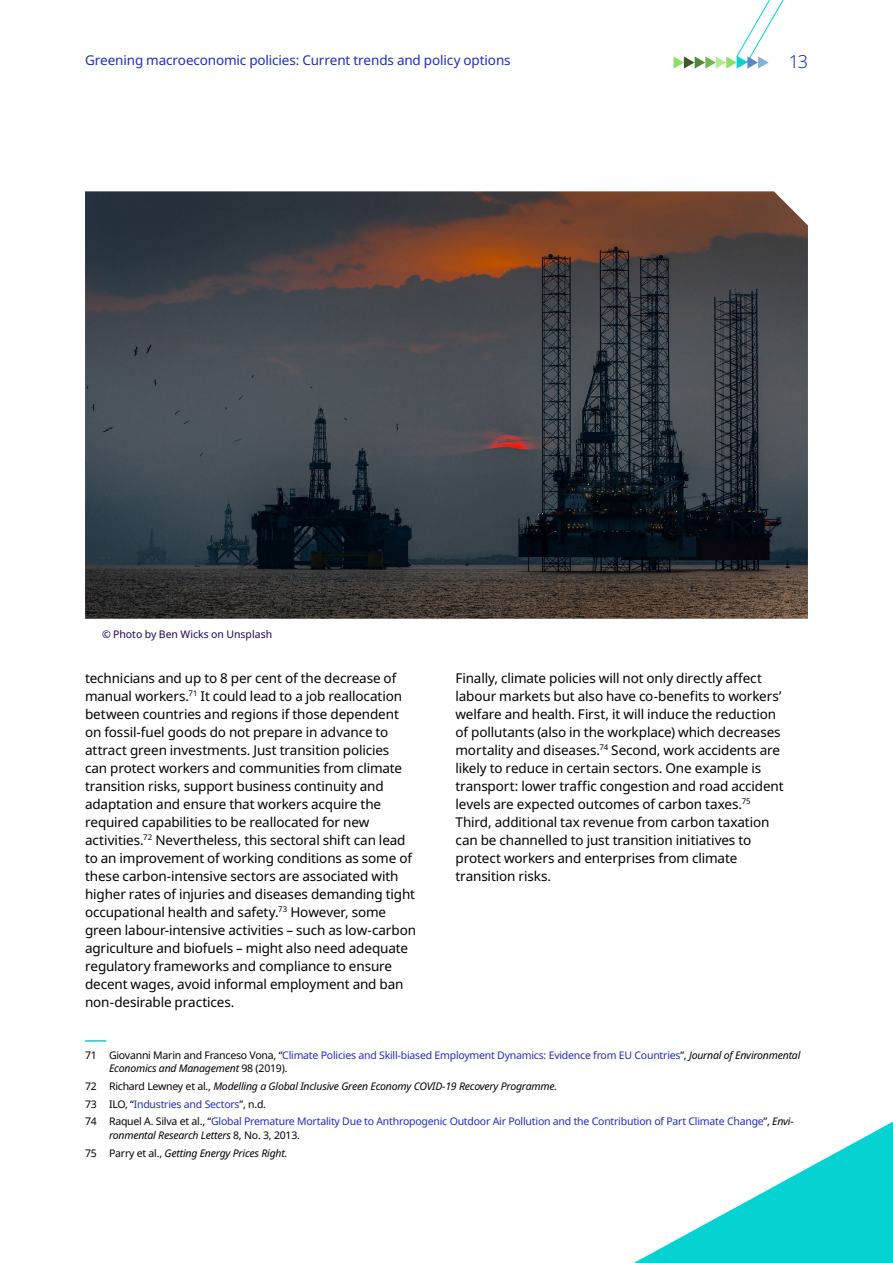
<style>
.page{position:relative;width:893px;height:1263px;background:#fff}
.page>*{position:absolute;margin:0;border:0;box-sizing:border-box;transform-origin:0 0}
.t1{font:300 18px "Noto Sans";color:#1e2dbe}
.Body{font:13.5px/18px "Noto Sans";letter-spacing:-.01em;color:#000}
.t2{font:13.5px "Noto Sans";letter-spacing:-.01em;color:#1e2dbe}
.Briefing_A4-_footnot{font:10.5px/13.5px "Noto Sans";letter-spacing:-.02em;color:#1e2dbe}
.Briefing_A4-_footnot-2{font:italic 10.5px "Noto Sans";letter-spacing:-.02em;color:#000}
.Briefing_A4-Caption{font:10.5px "Noto Sans";color:#230050}
.s1{color:#000}
.s2{font-style:italic;color:#000}
.s3{font-style:normal}
</style>
<div class="page">
<hr style="left:85px;top:1040px;width:21px;height:2px;background:#05d2d2">
<img style="left:85px;top:191px;width:723px;height:428px">
<svg style="left:673px;top:0;width:111px;height:69px"></svg>
<svg style="left:634px;top:1121px;width:259px;height:142px"></svg>
<p class="t2" style="left:85px;top:51px;width:427px">Greening macroeconomic policies: Current trends and policy options</p>
<h1 class="t1" style="left:789px;top:49px;width:21px">13</h1>
<p class="Briefing_A4-Caption" style="left:102px;top:627px;width:172px">© Photo by Ben Wicks on Unsplash</p>
<p class="Body" style="left:85px;top:669px;width:333px">technicians and up to 8 per cent of the decrease of manual workers.<sup>71</sup> It could lead to a job reallocation between countries and regions if those dependent on fossil-fuel goods do not prepare in advance to attract green investments. Just transition policies<br>can protect workers and communities from climate transition risks, support business continuity and adaptation and ensure that workers acquire the required capabilities to be reallocated for new activities.<sup>72</sup> Nevertheless, this sectoral shift can lead to an improvement of working conditions as some of these carbon-intensive sectors are associated with higher rates of injuries and diseases demanding tight occupational health and safety.<sup>73</sup> However, some green labour-intensive activities – such as low-carbon agriculture and biofuels – might also need adequate regulatory frameworks and compliance to ensure decent wages, avoid informal employment and ban non-desirable practices.</p>
<p class="Body" style="left:455px;top:669px;width:330px">Finally, climate policies will not only directly affect labour markets but also have co-benefits to workers’ welfare and health. First, it will induce the reduction of pollutants (also in the workplace) which decreases mortality and diseases.<sup>74</sup> Second, work accidents are likely to reduce in certain sectors. One example is transport: lower traffic congestion and road accident levels are expected outcomes of carbon taxes.<sup>75<br></sup>Third, additional tax revenue from carbon taxation can be channelled to just transition initiatives to protect workers and enterprises from climate transition risks.</p>
<p class="Briefing_A4-_footnot" style="left:109px;top:1048px;width:693px;text-indent:-24px"><span class="s1">71 Giovanni Marin and Franceso Vona, “</span>Climate Policies and Skill-biased Employment Dynamics: Evidence from EU Countries<span class="s1">”,</span> <span class="s2">Journal of Environmental<br>Economics and Management</span> <span class="s1">98 (2019).</span></p>
<p class="Briefing_A4-_footnot-2" style="left:85px;top:1078px;width:474px"><span class="s3">72 Richard Lewney et al.,</span> Modelling a Global Inclusive Green Economy COVID-19 Recovery Programme.</p>
<p class="Briefing_A4-_footnot" style="left:85px;top:1097px;width:183px"><span class="s1">73 ILO, “</span>Industries and Sectors<span class="s1">”, n.d.</span></p>
<p class="Briefing_A4-_footnot" style="left:109px;top:1115px;width:686px;text-indent:-24px"><span class="s1">74 Raquel A. Silva et al., “</span>Global Premature Mortality Due to Anthropogenic Outdoor Air Pollution and the Contribution of Part Climate Change<span class="s1">”,</span> <span class="s2">Envi&shy;ronmental Research Letters</span> <span class="s1">8, No. 3, 2013.</span></p>
<p class="Briefing_A4-_footnot-2" style="left:85px;top:1145px;width:204px"><span class="s3">75 Parry et al.,</span> Getting Energy Prices Right.</p>
</div>
